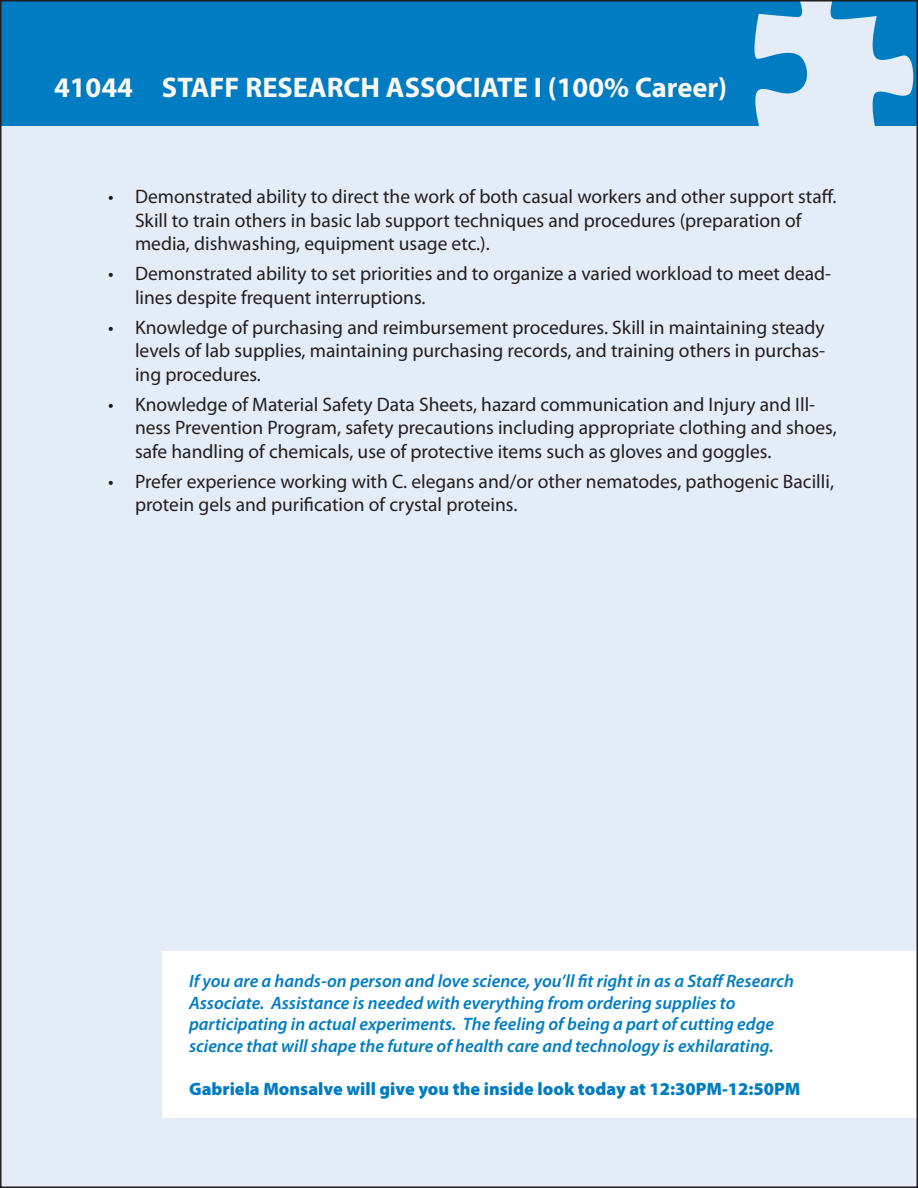
<style>
.page{position:relative;width:918px;height:1188px;background:#fff}
.page>*{position:absolute;margin:0;border:0;box-sizing:border-box;transform-origin:0 0}
.t1{font:700 28.5px "Myriad Pro";color:#fbf8f3}
.t2{font:19.5px/23.4px "Myriad Pro";color:#231f20}
.t3{font:italic 600 18px/21.6px "Myriad Pro";color:#007cc2}
.t4{font:900 18px "Myriad Pro";color:#007cc2}
</style>
<div class="page">
<div style="left:3px;top:126px;width:912px;height:1059px;background:#e4ecf7"></div>
<div style="left:0;top:0;width:918px;height:126px;background:#007cc2"></div>
<svg style="left:754px;top:3px;width:159px;height:165px"></svg>
<div style="left:162px;top:951px;width:756px;height:167px;background:#fff"></div>
<h1 class="t1" style="left:54px;top:69px;width:170px">41044 STAFFR</h1>
<h1 class="t1" style="left:262px;top:69px;width:466px">ESEARCH ASSOCIATE I (100% Career)</h1>
<p class="t2" style="left:108px;top:185px;width:7px">•</p>
<p class="t2" style="left:108px;top:262px;width:7px">•</p>
<p class="t2" style="left:108px;top:315px;width:7px">•</p>
<p class="t2" style="left:108px;top:392px;width:7px">•</p>
<p class="t2" style="left:108px;top:469px;width:7px">•</p>
<p class="t2" style="left:135px;top:185px;width:703px">Demonstrated ability to direct the work of both casual workers and other support staff.<br>Skill to train others in basic lab support techniques and procedures (preparation of media, dishwashing, equipment usage etc.).</p>
<p class="t2" style="left:135px;top:262px;width:698px">Demonstrated ability to set priorities and to organize a varied workload to meet dead&shy;lines despite frequent interruptions.</p>
<p class="t2" style="left:135px;top:315px;width:692px;text-align:justify">Knowledge of purchasing and reimbursement procedures. Skill in maintaining steady levels of lab supplies, maintaining purchasing records, and training others in purchas&shy;ing procedures.</p>
<p class="t2" style="left:135px;top:392px;width:703px">Knowledge of Material Safety Data Sheets, hazard communication and Injury and Ill&shy;ness Prevention Program, safety precautions including appropriate clothing and shoes, safe handling of chemicals, use of protective items such as gloves and goggles.</p>
<p class="t2" style="left:135px;top:469px;width:701px">Prefer experience working with C. elegans and/or other nematodes, pathogenic Bacilli, protein gels and purification of crystal proteins.</p>
<p class="t3" style="left:189px;top:970px;width:606px">If you are a hands-on person and love science, you’ll fit right in as a Staff Research Associate. Assistance is needed with everything from ordering supplies to participating in actual experiments. The feeling of being a part of cutting edge science that will shape the future of health care and technology is exhilarating.</p>
<p class="t4" style="left:189px;top:1077px;width:613px">Gabriela Monsalve will give you the inside look today at 12:30PM-12:50PM</p>
</div>
